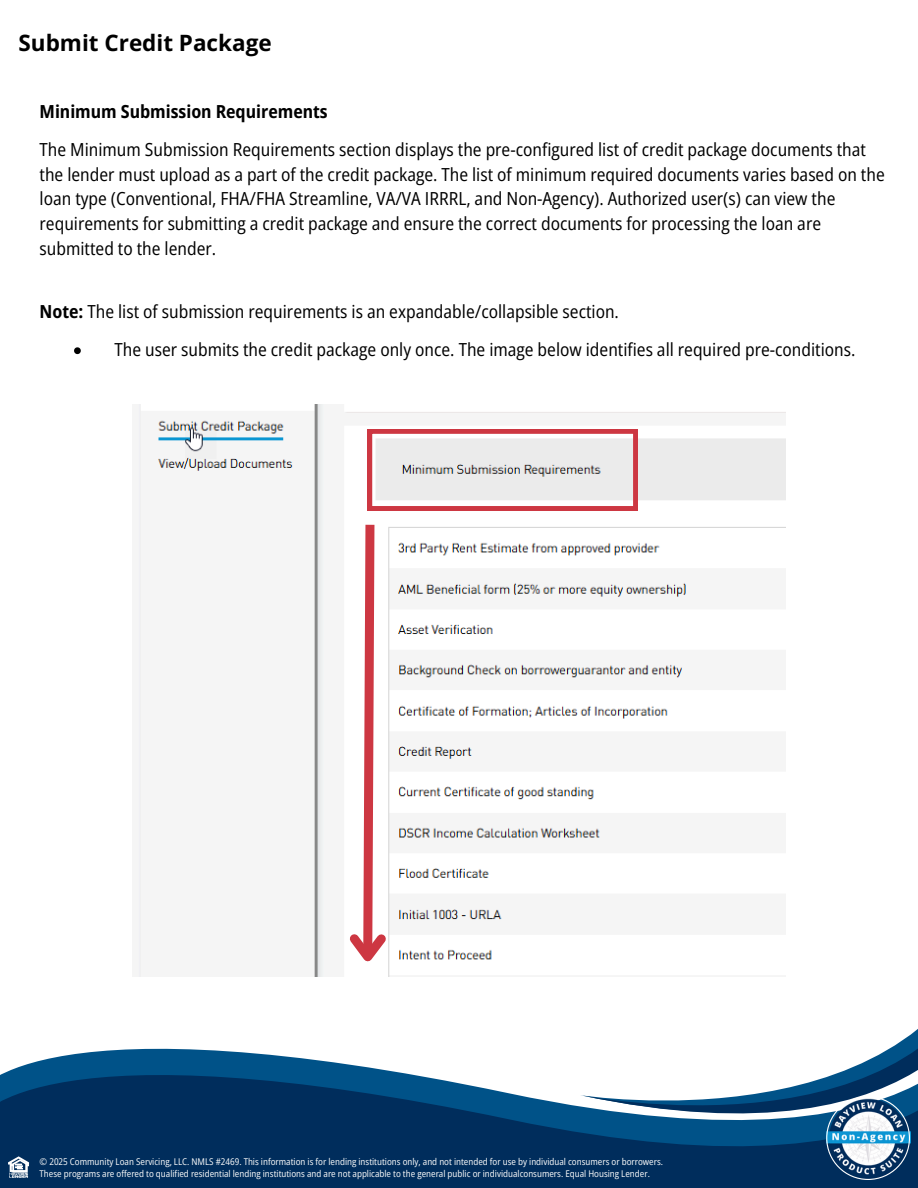
<style>
.page{position:relative;width:918px;height:1188px;background:#fff}
.page>*{position:absolute;margin:0;border:0;box-sizing:border-box;transform-origin:0 0}
.t1{font:700 22.5px "Open Sans";color:#000}
.t2{font:semi-condensed 18px/24.8px "Open Sans";color:#000}
.t3{font:700 semi-condensed 18px "Open Sans";color:#000}
.t4{font:semi-condensed 9.3px/11.6px "Open Sans";color:#fbfbfb}
.s1{font-weight:700}
</style>
<div class="page">
<svg style="left:0;top:1048px;width:574px;height:140px;background:#214f79"></svg>
<svg style="left:574px;top:1029px;width:344px;height:159px"></svg>
<svg style="left:8px;top:1156px;width:21px;height:22px"></svg>
<img style="left:826px;top:1096px;width:85px;height:85px">
<svg style="left:826px;top:1096px;width:84px;height:84px"></svg>
<img style="left:138px;top:405px;width:648px;height:571px">
<svg style="left:368px;top:429px;width:270px;height:81px;background:#e4cfd1"></svg>
<svg style="left:74px;top:347px;width:7px;height:7px"></svg>
<svg style="left:342px;top:516px;width:52px;height:456px"></svg>
<h2 class="t1" style="left:19px;top:27px;width:255px">Submit Credit Package</h2>
<h3 class="t3" style="left:40px;top:99px;width:290px">Minimum Submission Requirements</h3>
<h3 class="t2" style="left:40px;top:136px;width:847px">The Minimum Submission Requirements section displays the pre-configured list of credit package documents that the lender must upload as a part of the credit package. The list of minimum required documents varies based on the loan type (Conventional, FHA/FHA Streamline, VA/VA IRRRL, and Non-Agency). Authorized user(s) can view the requirements for submitting a credit package and ensure the correct documents for processing the loan are submitted to the lender.</h3>
<p class="t2" style="left:40px;top:299px;width:581px"><span class="s1">Note:</span> The list of submission requirements is an expandable/collapsible section.</p>
<p class="t2" style="left:115px;top:337px;width:742px">The user submits the credit package only once. The image below identifies all required pre-conditions.</p>
<h1 class="t4" style="left:40px;top:1156px;width:625px">© 2025 Community Loan Servicing, LLC. NMLS #2469. This information is for lending institutions only, and not intended for use by individual consumers or borrowers.<br>These programs are offered to qualified residential lending institutions and are not applicable to the general public or individualconsumers. Equal Housing Lender.</h1>
</div>
